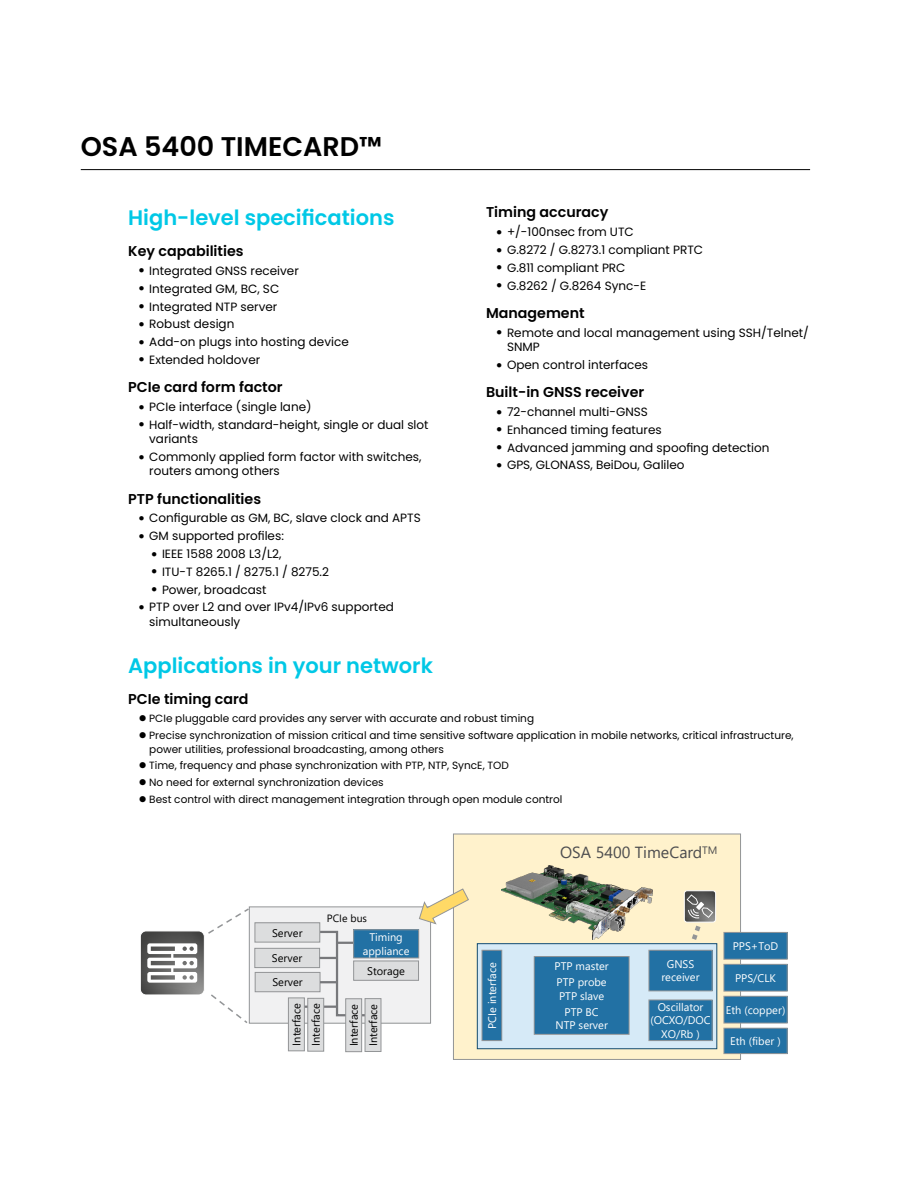
<style>
.page{position:relative;width:918px;height:1188px;background:#fff}
.page>*{position:absolute;margin:0;border:0;box-sizing:border-box;transform-origin:0 0}
.t1{font:600 27px "Poppins";color:#000}
.t2{font:600 21px "Poppins";color:#00c8e6}
.t3{font:16.05px "Segoe UI";color:#4d4d4f}
.Header_Level_1{font:600 14.25px "Poppins";color:#000}
.t4{font:12px/14.4px "Poppins";color:#000}
.t5{font:10.95px/13.2px "Segoe UI";color:#fff;text-align:center}
.t6{font:10.95px/19.4px "Segoe UI";color:#000}
.t7{font:10.5px/13.5px "Poppins";color:#000}
.t8{font:10.5px "Segoe UI";color:#000}
</style>
<div class="page">
<hr style="left:81px;top:169px;width:729px;height:1px;background:#000">
<div style="left:453px;top:834px;width:288px;height:225px;background:#fff2cc"></div>
<div style="left:453px;top:834px;width:288px;height:226px;border:1px solid #939597"></div>
<div style="left:249px;top:907px;width:182px;height:116px;background:#f1f1f2"></div>
<div style="left:249px;top:907px;width:182px;height:116px;border:1px solid #939597"></div>
<div style="left:255px;top:972px;width:65px;height:20px;background:#dcddde"></div>
<div style="left:255px;top:972px;width:65px;height:20px;border:1px solid #939597"></div>
<hr style="left:295px;top:1006px;width:42px;height:2px;background:#77787b">
<div style="left:354px;top:930px;width:65px;height:28px;background:#2271a4"></div>
<div style="left:354px;top:930px;width:65px;height:28px;border:1px solid #939597"></div>
<div style="left:308px;top:998px;width:16px;height:53px;background:#dcddde"></div>
<div style="left:308px;top:998px;width:16px;height:53px;border:1px solid #939597"></div>
<div style="left:288px;top:998px;width:16px;height:53px;background:#dcddde"></div>
<div style="left:288px;top:998px;width:17px;height:53px;border:1px solid #939597"></div>
<div style="left:477px;top:944px;width:240px;height:105px;background:#d6eaf7"></div>
<div style="left:477px;top:944px;width:240px;height:105px;border:1px solid #164c6d"></div>
<svg style="left:684px;top:891px;width:32px;height:31px"></svg>
<div style="left:684px;top:890px;width:32px;height:33px;border:1px solid #fff;border-radius:3px"></div>
<div style="left:649px;top:950px;width:63px;height:41px;background:#2271a4"></div>
<div style="left:649px;top:950px;width:63px;height:41px;border:1px solid #939597"></div>
<div style="left:649px;top:1000px;width:63px;height:41px;background:#2271a4"></div>
<div style="left:649px;top:1000px;width:63px;height:41px;border:1px solid #939597"></div>
<div style="left:482px;top:950px;width:20px;height:91px;background:#2271a4"></div>
<div style="left:482px;top:950px;width:20px;height:91px;border:1px solid #939597"></div>
<div style="left:534px;top:957px;width:95px;height:77px;background:#2271a4"></div>
<div style="left:534px;top:956px;width:95px;height:78px;border:1px solid #939597"></div>
<svg style="left:687px;top:894px;width:26px;height:52px"></svg>
<svg style="left:208px;top:907px;width:43px;height:28px"></svg>
<svg style="left:211px;top:993px;width:38px;height:31px"></svg>
<div style="left:255px;top:948px;width:65px;height:20px;background:#dcddde"></div>
<div style="left:255px;top:948px;width:65px;height:20px;border:1px solid #939597"></div>
<div style="left:354px;top:961px;width:65px;height:19px;background:#dcddde"></div>
<div style="left:354px;top:961px;width:65px;height:19px;border:1px solid #939597"></div>
<svg style="left:140px;top:931px;width:64px;height:64px;background:#5e5e5d"></svg>
<div style="left:140px;top:931px;width:65px;height:64px;border:1px solid #fff;border-radius:6px"></div>
<svg style="left:147px;top:943px;width:50px;height:40px"></svg>
<svg style="left:419px;top:889px;width:50px;height:35px"></svg>
<img style="left:501px;top:866px;width:151px;height:74px">
<div style="left:724px;top:996px;width:63px;height:27px;background:#2271a4"></div>
<div style="left:724px;top:996px;width:63px;height:27px;border:1px solid #939597"></div>
<div style="left:724px;top:1028px;width:63px;height:26px;background:#2271a4"></div>
<div style="left:724px;top:1028px;width:63px;height:26px;border:1px solid #939597"></div>
<div style="left:724px;top:964px;width:63px;height:27px;background:#2271a4"></div>
<div style="left:724px;top:964px;width:63px;height:27px;border:1px solid #939597"></div>
<div style="left:724px;top:932px;width:63px;height:27px;background:#2271a4"></div>
<div style="left:724px;top:932px;width:63px;height:27px;border:1px solid #939597"></div>
<svg style="left:314px;top:930px;width:63px;height:88px"></svg>
<div style="left:346px;top:999px;width:16px;height:53px;background:#dcddde"></div>
<div style="left:346px;top:999px;width:16px;height:53px;border:1px solid #939597"></div>
<div style="left:365px;top:999px;width:16px;height:53px;background:#dcddde"></div>
<div style="left:365px;top:998px;width:16px;height:54px;border:1px solid #939597"></div>
<div style="left:255px;top:923px;width:65px;height:19px;background:#dcddde"></div>
<div style="left:255px;top:923px;width:65px;height:19px;border:1px solid #939597"></div>
<h1 class="t1" style="left:81px;top:131px;width:303px">OSA 5400 TimeCard™</h1>
<p class="Header_Level_1" style="left:486px;top:204px;width:124px">Timing accuracy</p>
<p class="t4" style="left:507px;top:225px;width:128px">+/-100nsec from UTC</p>
<p class="t4" style="left:507px;top:243px;width:198px">G.8272 / G.8273.1 compliant PRTC</p>
<p class="t4" style="left:507px;top:261px;width:120px">G.811 compliant PRC</p>
<p class="t4" style="left:507px;top:278px;width:141px">G.8262 / G.8264 Sync-E</p>
<p class="Header_Level_1" style="left:486px;top:305px;width:100px">Management</p>
<p class="t4" style="left:507px;top:325px;width:304px">Remote and local management using SSH/Telnet/<br>SNMP</p>
<p class="t4" style="left:507px;top:358px;width:143px">Open control interfaces</p>
<p class="Header_Level_1" style="left:486px;top:384px;width:160px">Built-in GNSS receiver</p>
<p class="t4" style="left:507px;top:405px;width:142px">72-channel multi-GNSS</p>
<p class="t4" style="left:507px;top:423px;width:156px">Enhanced timing features</p>
<p class="t4" style="left:507px;top:440px;width:264px">Advanced jamming and spoofing detection</p>
<p class="t4" style="left:507px;top:458px;width:179px">GPS, GLONASS, BeiDou, Galileo</p>
<p class="t2" style="left:128px;top:205px;width:268px">High-level specifications</p>
<p class="Header_Level_1" style="left:128px;top:243px;width:117px">Key capabilities</p>
<p class="t4" style="left:149px;top:264px;width:151px">Integrated GNSS receiver</p>
<p class="t4" style="left:149px;top:281px;width:132px">Integrated GM, BC, SC</p>
<p class="t4" style="left:149px;top:299px;width:130px">Integrated NTP server</p>
<p class="t4" style="left:149px;top:317px;width:87px">Robust design</p>
<p class="t4" style="left:149px;top:335px;width:201px">Add-on plugs into hosting device</p>
<p class="t4" style="left:149px;top:353px;width:113px">Extended holdover</p>
<p class="Header_Level_1" style="left:128px;top:379px;width:156px">PCIe card form factor</p>
<p class="t4" style="left:149px;top:400px;width:164px">PCIe interface (single lane)</p>
<p class="t4" style="left:149px;top:417px;width:281px">Half-width, standard-height, single or dual slot variants</p>
<p class="t4" style="left:149px;top:450px;width:274px">Commonly applied form factor with switches, routers among others</p>
<p class="Header_Level_1" style="left:128px;top:490px;width:134px">PTP functionalities</p>
<p class="t4" style="left:149px;top:511px;width:273px">Configurable as GM, BC, slave clock and APTS</p>
<p class="t4" style="left:149px;top:529px;width:136px">GM supported profiles:</p>
<p class="t4" style="left:162px;top:547px;width:121px">IEEE 1588 2008 L3/L2,</p>
<p class="t4" style="left:162px;top:565px;width:168px">ITU-T 8265.1 / 8275.1 / 8275.2</p>
<p class="t4" style="left:162px;top:582px;width:106px">Power, broadcast</p>
<p class="t4" style="left:149px;top:600px;width:246px">PTP over L2 and over IPv4/IPv6 supported simultaneously</p>
<p class="t2" style="left:128px;top:653px;width:306px">Applications in your network</p>
<p class="Header_Level_1" style="left:128px;top:691px;width:122px">PCIe timing card</p>
<p class="t7" style="left:149px;top:712px;width:386px">PCIe pluggable card provides any server with accurate and robust timing</p>
<p class="t7" style="left:149px;top:729px;width:646px">Precise synchronization of mission critical and time sensitive software application in mobile networks, critical infrastructure, power utilities, professional broadcasting, among others</p>
<p class="t7" style="left:149px;top:759px;width:361px">Time, frequency and phase synchronization with PTP, NTP, SyncE, TOD</p>
<p class="t7" style="left:149px;top:776px;width:236px">No need for external synchronization devices</p>
<p class="t7" style="left:149px;top:793px;width:415px">Best control with direct management integration through open module control</p>
<p class="t6" style="left:272px;top:922px;width:32px">Server</p>
<p class="t6" style="left:272px;top:948px;width:32px">Server</p>
<p class="t6" style="left:272px;top:972px;width:32px">Server</p>
<p class="t8" style="left:327px;top:909px;width:42px">PCIe bus</p>
<p class="t5" style="left:363px;top:930px;width:48px">Timing appliance</p>
<p class="t6" style="left:367px;top:960px;width:39px">Storage</p>
<p class="t6" style="left:286px;top:1046px;width:44px;rotate:-90deg">Interface<br>Interface</p>
<p class="t6" style="left:343px;top:1046px;width:44px;rotate:-90deg">Interface<br>Interface</p>
<p class="t3" style="left:560px;top:837px;width:159px">OSA 5400 TimeCard<sup>TM</sup></p>
<p class="t5" style="left:485px;top:1029px;width:68px;rotate:-90deg">PCIe interface</p>
<p class="t5" style="left:555px;top:957px;width:56px;line-height:16.2px;text-align:left">PTP master<br>PTP probe</p>
<p class="t5" style="left:559px;top:987px;width:47px;line-height:16.2px">PTP slave<br>PTP BC</p>
<p class="t5" style="left:555px;top:1018px;width:54px">NTP server</p>
<p class="t5" style="left:661px;top:957px;width:40px">GNSS receiver</p>
<p class="t5" style="left:650px;top:1000px;width:62px">Oscillator (OCXO/DOC<br>XO/Rb )</p>
<p class="t5" style="left:733px;top:939px;width:47px">PPS+ToD</p>
<p class="t5" style="left:735px;top:970px;width:42px">PPS/CLK</p>
<p class="t5" style="left:726px;top:1002px;width:61px">Eth (copper)</p>
<p class="t5" style="left:730px;top:1034px;width:52px">Eth (fiber )</p>
</div>
